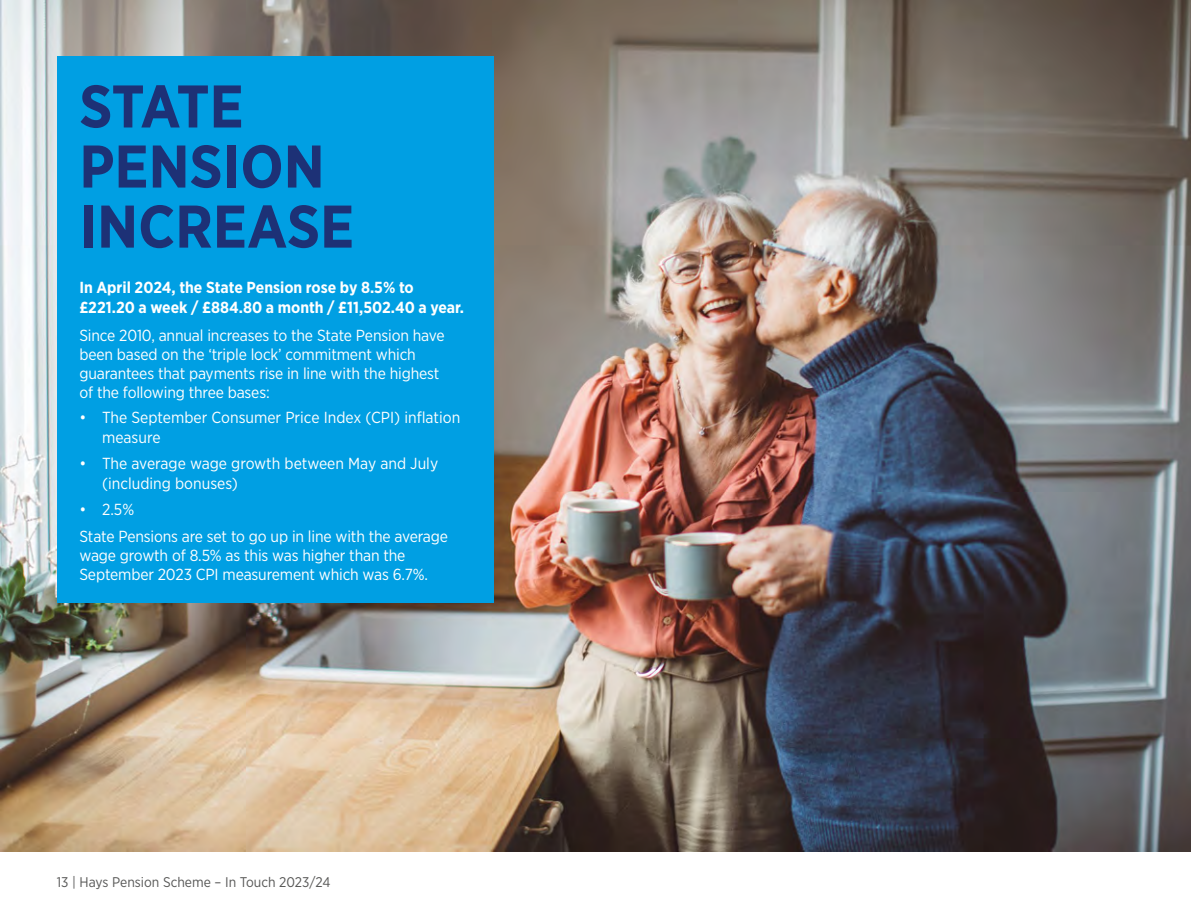
<style>
.page{position:relative;width:1191px;height:908px;background:#fff}
.page>*{position:absolute;margin:0;border:0;box-sizing:border-box;transform-origin:0 0}
.t1{font:700 60px/60px "Gotham Narrow";color:#1d3176}
.t2{font:16px/19px "Gotham Narrow";letter-spacing:-.01em;color:#fff}
.t3{font:700 16px/20px "Gotham Narrow";color:#fff}
.t4{font:14px "Gotham Narrow";color:#575756}
</style>
<div class="page">
<img style="left:0;top:0;width:1191px;height:850px">
<div style="left:57px;top:57px;width:436px;height:546px;background:#009fe3"></div>
<h1 class="t1" style="left:79px;top:76px;width:276px">STATE<br>PENSION<br>INCREASE</h1>
<p class="t3" style="left:79px;top:277px;width:386px">In April 2024, the State Pension rose by 8.5% to £221.20 a week / £884.80 a month / £11,502.40 a year.</p>
<p class="t2" style="left:79px;top:325px;width:367px">Since 2010, annual increases to the State Pension have been based on the ‘triple lock’ commitment which guarantees that payments rise in line with the highest of the following three bases:</p>
<p class="t2" style="left:102px;top:407px;width:360px;line-height:20px;text-indent:-23px">• The September Consumer Price Index (CPI) inflation measure</p>
<p class="t2" style="left:102px;top:453px;width:338px;line-height:20px;text-indent:-23px">• The average wage growth between May and July (including bonuses)</p>
<p class="t2" style="left:79px;top:495px;width:370px;line-height:27.6px">• 2.5%<br>State Pensions are set to go up in line with the average</p>
<p class="t2" style="left:79px;top:545px;width:350px">wage growth of 8.5% as this was higher than the<br>September 2023 CPI measurement which was 6.7%.</p>
<p class="t4" style="left:57px;top:873px;width:275px">13 | Hays Pension Scheme – In Touch 2023/24</p>
</div>
